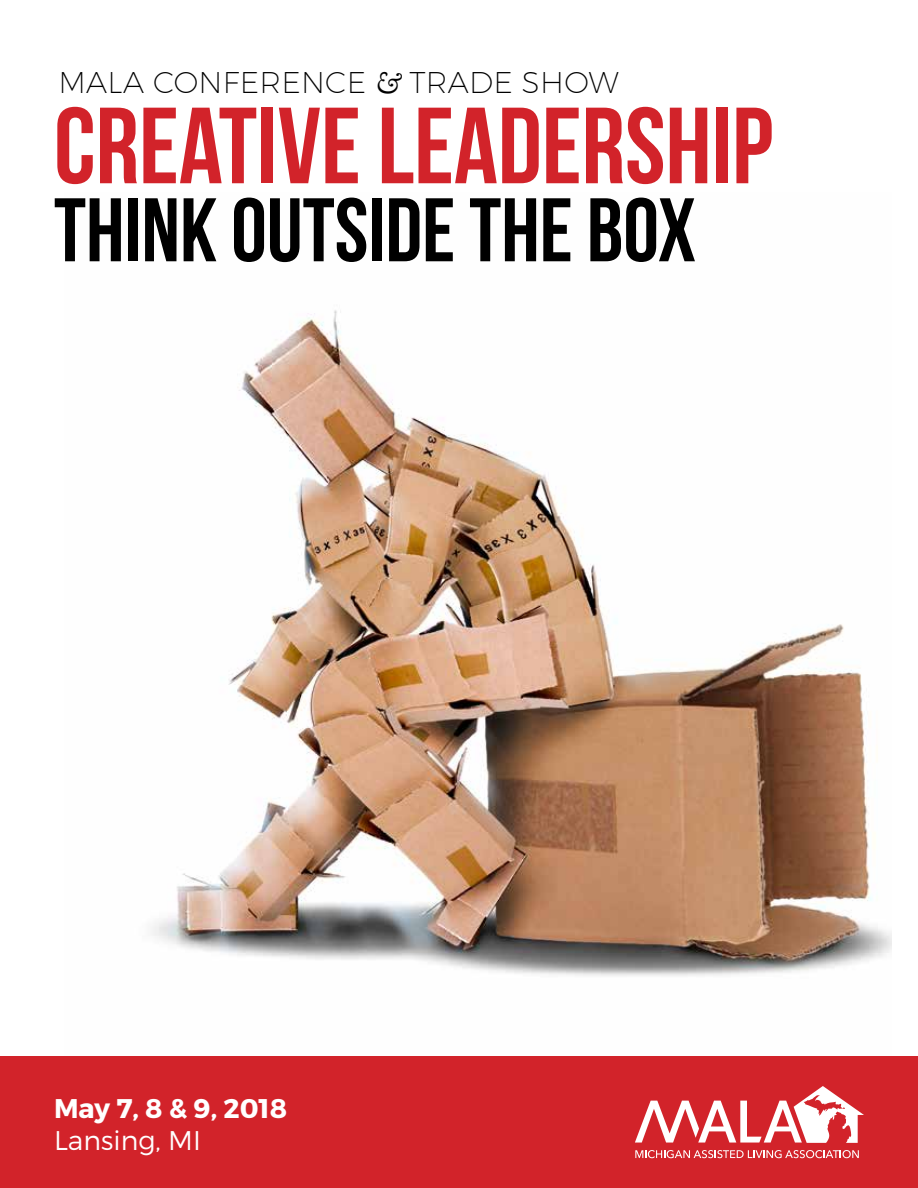
<style>
.page{position:relative;width:918px;height:1188px;background:#fff}
.page>*{position:absolute;margin:0;border:0;box-sizing:border-box;transform-origin:0 0}
.t1{font:108px "Bebas Neue";color:#d2232a}
.t2{font:90px "Bebas Neue";color:#000}
.t3{font:200 30px "Montserrat";letter-spacing:.01em;color:#000}
.t4{font:700 27px "Montserrat";color:#fff}
.t5{font:300 27px "Montserrat";color:#fff}
.s1{font-family:"Adobe Caslon Pro";font-weight:400;font-style:italic}
</style>
<div class="page">
<img style="left:152px;top:310px;width:739px;height:666px">
<div style="left:0;top:1056px;width:918px;height:132px;background:#d2232a"></div>
<svg style="left:635px;top:1086px;width:229px;height:57px"></svg>
<svg style="left:635px;top:1150px;width:224px;height:8px"></svg>
<p class="t3" style="left:58px;top:64px;width:562px">MALA CONFERENCE <span class="s1">&amp;</span> TRADE SHOW</p>
<h1 class="t1" style="left:54px;top:87px;width:720px">CREATIVE LEADERSHIP</h1>
<h2 class="t2" style="left:54px;top:181px;width:644px">THINK OUTSIDE THE BOX</h2>
<p class="t4" style="left:54px;top:1091px;width:235px">May 7, 8 &amp; 9, 2018</p>
<p class="t5" style="left:54px;top:1124px;width:149px">Lansing, MI</p>
</div>
